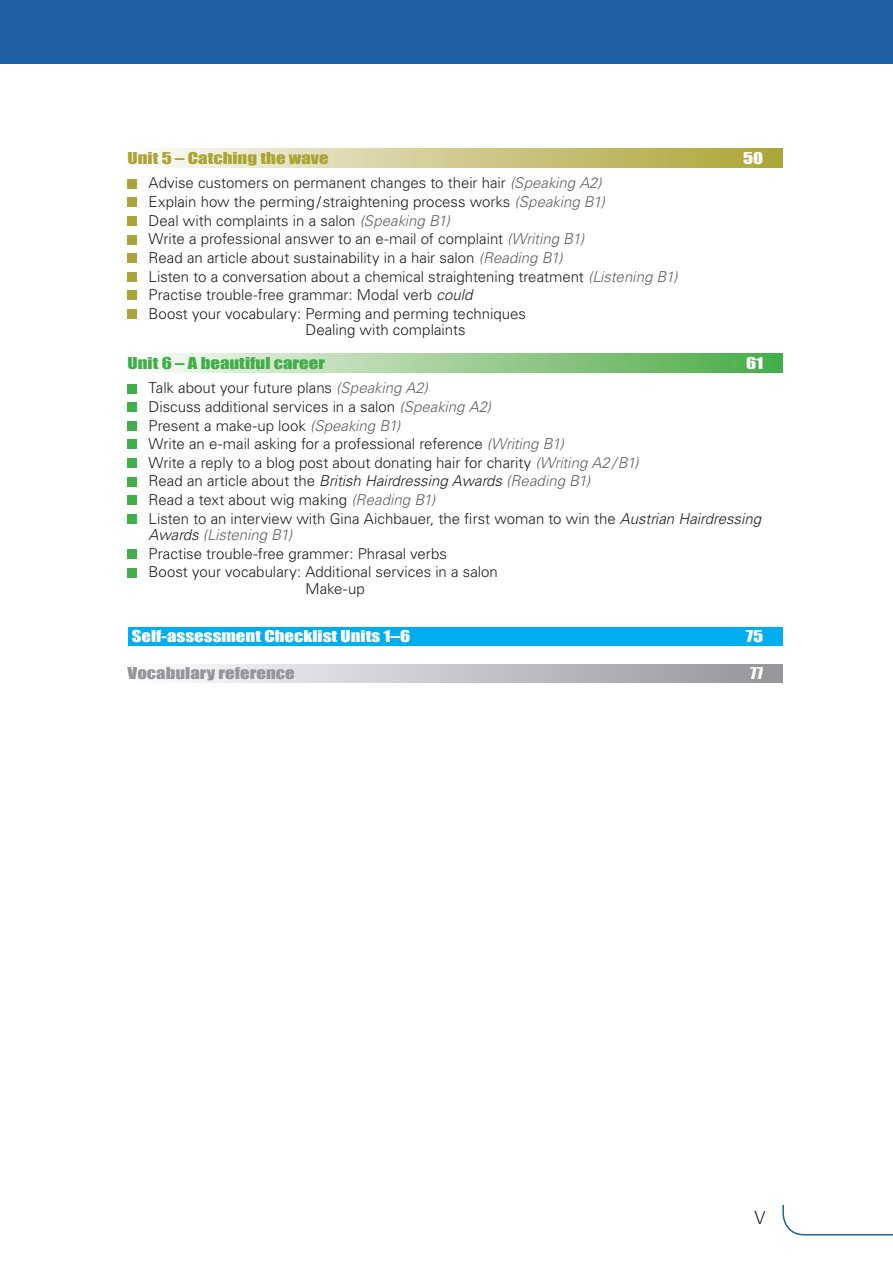
<style>
.page{position:relative;width:893px;height:1263px;background:#fff}
.page>*{position:absolute;margin:0;border:0;box-sizing:border-box;transform-origin:0 0}
.t1{font:300 18px "Univers LT Std";color:#231f20}
.t2{font:300 15px/18.6px "Univers LT Std";color:#231f20}
.t3{font:15px "Impact";color:#fff;scale:1.25 1}
.t4{font:15px "Impact";color:#40ae49;scale:1.25 1}
.t5{font:15px "Impact";color:#aba537;scale:1.25 1}
.t6{font:15px "Impact";color:#939598;scale:1.25 1}
.t7{font:15px "Impact";color:#fff;scale:1.1 1}
.s1{font-style:italic;color:#636366}
.s2{font-style:italic}
</style>
<div class="page">
<svg style="left:782px;top:1205px;width:111px;height:30px"></svg>
<div style="left:0;top:0;width:893px;height:64px;background:#1d60a3"></div>
<div style="left:128px;top:149px;width:654px;height:19px;background:linear-gradient(to right,#fbfaf7,#aaa232)"></div>
<div style="left:128px;top:179px;width:9px;height:9px;background:#aba537"></div>
<div style="left:128px;top:198px;width:9px;height:9px;background:#aba537"></div>
<div style="left:128px;top:216px;width:9px;height:10px;background:#aba537"></div>
<div style="left:128px;top:235px;width:9px;height:9px;background:#aba537"></div>
<div style="left:128px;top:253px;width:9px;height:10px;background:#aba537"></div>
<div style="left:128px;top:272px;width:9px;height:9px;background:#aba537"></div>
<div style="left:128px;top:291px;width:9px;height:9px;background:#aba537"></div>
<div style="left:128px;top:309px;width:9px;height:10px;background:#aba537"></div>
<div style="left:128px;top:354px;width:654px;height:18px;background:linear-gradient(to right,#fefaf8,#49aa43)"></div>
<div style="left:128px;top:384px;width:9px;height:9px;background:#40ae49"></div>
<div style="left:128px;top:402px;width:9px;height:10px;background:#40ae49"></div>
<div style="left:128px;top:421px;width:9px;height:9px;background:#40ae49"></div>
<div style="left:128px;top:440px;width:9px;height:9px;background:#40ae49"></div>
<div style="left:128px;top:458px;width:9px;height:10px;background:#40ae49"></div>
<div style="left:128px;top:477px;width:9px;height:9px;background:#40ae49"></div>
<div style="left:128px;top:496px;width:9px;height:9px;background:#40ae49"></div>
<div style="left:128px;top:514px;width:9px;height:10px;background:#40ae49"></div>
<div style="left:128px;top:549px;width:9px;height:10px;background:#40ae49"></div>
<div style="left:128px;top:568px;width:9px;height:9px;background:#40ae49"></div>
<div style="left:128px;top:627px;width:654px;height:18px;background:#00aeef"></div>
<div style="left:128px;top:664px;width:654px;height:19px;background:linear-gradient(to right,#fdfdfe,#939599)"></div>
<p class="t5" style="left:128px;top:147px;width:162px">Unit 5 – Catching the wave</p>
<p class="t3" style="left:743px;top:147px;width:18px">50</p>
<p class="t2" style="left:149px;top:174px;width:530px">Advise customers on permanent changes to their hair <span class="s1">(Speaking A2)<br></span>Explain how the perming/straightening process works <span class="s1">(Speaking B1)<br></span>Deal with complaints in a salon <span class="s1">(Speaking B1)<br></span>Write a professional answer to an e-mail of complaint <span class="s1">(Writing B1)<br></span>Read an article about sustainability in a hair salon <span class="s1">(Reading B1)<br></span>Listen to a conversation about a chemical straightening treatment <span class="s1">(Listening B1)<br></span>Practise trouble-free grammar: Modal verb <span class="s2">could<br></span>Boost your vocabulary: Perming and perming techniques</p>
<p class="t2" style="left:305px;top:321px;width:162px">Dealing with complaints</p>
<p class="t4" style="left:128px;top:351px;width:160px">Unit 6 – A beautiful career</p>
<p class="t3" style="left:746px;top:351px;width:15px">61</p>
<p class="t2" style="left:149px;top:379px;width:614px">Talk about your future plans <span class="s1">(Speaking A2)<br></span>Discuss additional services in a salon <span class="s1">(Speaking A2)<br></span>Present a make-up look <span class="s1">(Speaking B1)<br></span>Write an e-mail asking for a professional reference <span class="s1">(Writing B1)<br></span>Write a reply to a blog post about donating hair for charity <span class="s1">(Writing A2/B1)<br></span>Read an article about the <span class="s2">British Hairdressing Awards</span> <span class="s1">(Reading B1)<br></span>Read a text about wig making <span class="s1">(Reading B1)<br></span>Listen to an interview with Gina Aichbauer, the first woman to win the <span class="s2">Austrian Hairdressing</span></p>
<p class="t2" style="left:149px;top:526px;width:351px"><span class="s2">Awards</span> <span class="s1">(Listening B1)<br></span>Practise trouble-free grammer: Phrasal verbs<br>Boost your vocabulary: Additional services in a salon</p>
<p class="t2" style="left:305px;top:579px;width:61px">Make-up</p>
<p class="t3" style="left:132px;top:625px;width:224px">Self-assessment Checklist Units 1–6</p>
<p class="t3" style="left:746px;top:625px;width:15px">75</p>
<p class="t6" style="left:128px;top:662px;width:135px">Vocabulary reference</p>
<p class="t7" style="left:750px;top:662px;width:14px">77</p>
<p class="t1" style="left:754px;top:1207px;width:12px">V</p>
</div>
